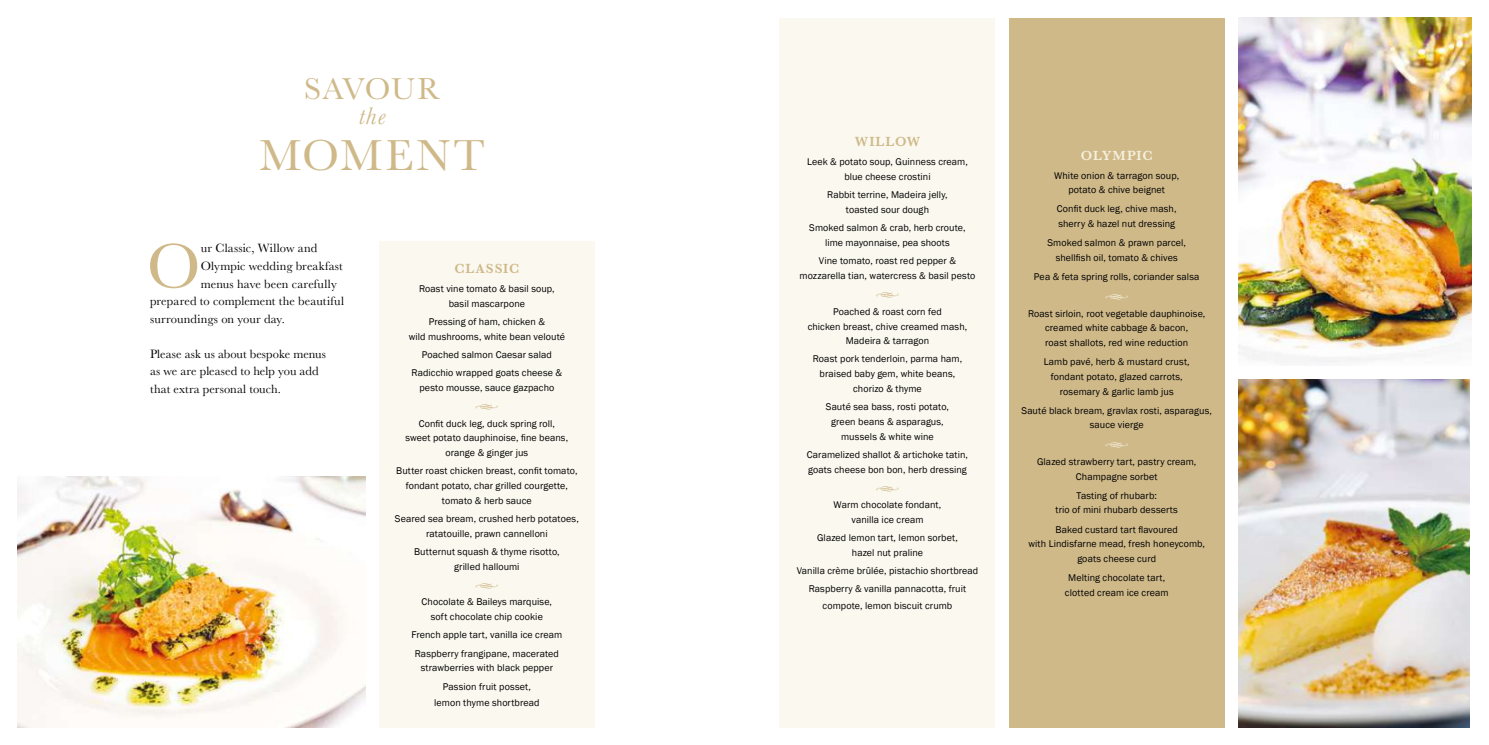
<style>
.page{position:relative;width:1489px;height:745px;background:#fff}
.page>*{position:absolute;margin:0;border:0;box-sizing:border-box;transform-origin:0 0}
.t1{font:65.38px "Baskerville";color:#cfb989}
.t2{font:45px "Baskerville";letter-spacing:.065em;color:#cfb989}
.t3{font:31.25px "Baskerville";letter-spacing:.025em;color:#cfb989}
.t4{font:italic 25px "Baskerville";color:#cfb989}
.t5{font:15px "Type Embellishments One Let Plain";color:#cfb989}
.t6{font:15px "Type Embellishments One Let Plain";color:#f6f0de}
.t7{font:600 13.75px "Baskerville";letter-spacing:.065em;color:#cfb989}
.t8{font:600 13.75px "Baskerville";letter-spacing:.045em;color:#f6f0de}
.t9{font:12.5px/17.5px "Baskerville";letter-spacing:.01em;color:#000}
.t10{font:10px/14.8px "Franklin Gothic";letter-spacing:.01em;color:#000;text-align:center}
</style>
<div class="page">
<div style="left:379px;top:241px;width:215px;height:485px;background:#faf8ef"></div>
<div style="left:780px;top:18px;width:214px;height:708px;background:#faf8ef"></div>
<div style="left:1009px;top:18px;width:215px;height:708px;background:#cfb989"></div>
<img style="left:1238px;top:18px;width:232px;height:345px">
<img style="left:1238px;top:379px;width:231px;height:347px">
<img style="left:18px;top:476px;width:347px;height:250px">
<h3 class="t3" style="left:304px;top:69px;width:138px">SAVOUR</h3>
<h3 class="t4" style="left:359px;top:99px;width:28px">the</h3>
<h2 class="t2" style="left:259px;top:127px;width:227px">MOMENT</h2>
<h1 class="t1" style="left:147px;top:224px;width:55px">O</h1>
<p class="t9" style="left:201px;top:240px;width:118px">ur Classic, Willow and</p>
<p class="t9" style="left:201px;top:257px;width:143px">Olympic wedding breakfast</p>
<p class="t9" style="left:201px;top:275px;width:137px">menus have been carefully</p>
<p class="t9" style="left:150px;top:292px;width:195px">prepared to complement the beautiful</p>
<p class="t9" style="left:150px;top:310px;width:136px">surroundings on your day.</p>
<p class="t9" style="left:150px;top:345px;width:177px">Please ask us about bespoke menus as we are pleased to help you add that extra personal touch.</p>
<h3 class="t7" style="left:454px;top:260px;width:66px">CLASSIC</h3>
<p class="t10" style="left:419px;top:281px;width:137px">Roast vine tomato &amp; basil soup, basil mascarpone</p>
<p class="t10" style="left:409px;top:314px;width:158px">Pressing of ham, chicken &amp;<br>wild mushrooms, white bean velouté</p>
<p class="t10" style="left:411px;top:345px;width:152px;line-height:18.2px">Poached salmon Caesar salad<br>Radicchio wrapped goats cheese &amp;</p>
<p class="t10" style="left:419px;top:380px;width:136px">pesto mousse, sauce gazpacho</p>
<h3 class="t5" style="left:475px;top:400px;width:25px">h</h3>
<p class="t10" style="left:405px;top:416px;width:164px">Confit duck leg, duck spring roll, sweet potato dauphinoise, fine beans, orange &amp; ginger jus</p>
<p class="t10" style="left:396px;top:463px;width:183px">Butter roast chicken breast, confit tomato, fondant potato, char grilled courgette, tomato &amp; herb sauce</p>
<p class="t10" style="left:395px;top:511px;width:185px">Seared sea bream, crushed herb potatoes, ratatouille, prawn cannelloni</p>
<p class="t10" style="left:414px;top:544px;width:147px">Butternut squash &amp; thyme risotto, grilled halloumi</p>
<h3 class="t5" style="left:475px;top:579px;width:25px">h</h3>
<p class="t10" style="left:421px;top:594px;width:132px">Chocolate &amp; Baileys marquise, soft chocolate chip cookie</p>
<p class="t10" style="left:411px;top:625px;width:152px;line-height:18.2px">French apple tart, vanilla ice cream<br>Raspberry frangipane, macerated</p>
<p class="t10" style="left:420px;top:658px;width:134px;line-height:18.2px">strawberries with black pepper<br>Passion fruit posset,</p>
<p class="t10" style="left:434px;top:695px;width:107px">lemon thyme shortbread</p>
<h3 class="t7" style="left:854px;top:134px;width:67px">WILLOW</h3>
<p class="t10" style="left:807px;top:155px;width:162px">Leek &amp; potato soup, Guinness cream, blue cheese crostini</p>
<p class="t10" style="left:827px;top:188px;width:122px">Rabbit terrine, Madeira jelly, toasted sour dough</p>
<p class="t10" style="left:809px;top:221px;width:158px">Smoked salmon &amp; crab, herb croute, lime mayonnaise, pea shoots</p>
<p class="t10" style="left:799px;top:254px;width:177px">Vine tomato, roast red pepper &amp; mozzarella tian, watercress &amp; basil pesto</p>
<h3 class="t5" style="left:875px;top:289px;width:25px">h</h3>
<p class="t10" style="left:807px;top:304px;width:161px">Poached &amp; roast corn fed<br>chicken breast, chive creamed mash,<br>Madeira &amp; tarragon</p>
<p class="t10" style="left:812px;top:352px;width:151px">Roast pork tenderloin, parma ham, braised baby gem, white beans, chorizo &amp; thyme</p>
<p class="t10" style="left:825px;top:399px;width:125px">Sauté sea bass, rosti potato, green beans &amp; asparagus, mussels &amp; white wine</p>
<p class="t10" style="left:806px;top:447px;width:163px;text-align:left">Caramelized shallot &amp; artichoke tatin, goats cheese bon bon, herb dressing</p>
<h3 class="t5" style="left:875px;top:482px;width:25px">h</h3>
<p class="t10" style="left:833px;top:497px;width:109px">Warm chocolate fondant, vanilla ice cream</p>
<p class="t10" style="left:817px;top:530px;width:142px">Glazed lemon tart, lemon sorbet, hazel nut praline</p>
<p class="t10" style="left:796px;top:561px;width:183px;line-height:18.2px">Vanilla crème brûlée, pistachio shortbread<br>Raspberry &amp; vanilla pannacotta, fruit</p>
<p class="t10" style="left:822px;top:598px;width:131px">compote, lemon biscuit crumb</p>
<h3 class="t8" style="left:1080px;top:147px;width:73px">OLYMPIC</h3>
<p class="t10" style="left:1054px;top:168px;width:126px">White onion &amp; tarragon soup, potato &amp; chive beignet</p>
<p class="t10" style="left:1056px;top:202px;width:121px;text-align:left">Confit duck leg, chive mash, sherry &amp; hazel nut dressing</p>
<p class="t10" style="left:1047px;top:235px;width:140px">Smoked salmon &amp; prawn parcel, shellfish oil, tomato &amp; chives</p>
<p class="t10" style="left:1033px;top:269px;width:167px">Pea &amp; feta spring rolls, coriander salsa</p>
<h3 class="t6" style="left:1104px;top:291px;width:25px">h</h3>
<p class="t10" style="left:1028px;top:306px;width:179px">Roast sirloin, root vegetable dauphinoise, creamed white cabbage &amp; bacon,<br>roast shallots, red wine reduction</p>
<p class="t10" style="left:1043px;top:354px;width:148px">Lamb pavé, herb &amp; mustard crust, fondant potato, glazed carrots, rosemary &amp; garlic lamb jus</p>
<p class="t10" style="left:1021px;top:403px;width:192px">Sauté black bream, gravlax rosti, asparagus, sauce vierge</p>
<h3 class="t6" style="left:1104px;top:439px;width:25px">h</h3>
<p class="t10" style="left:1036px;top:454px;width:161px">Glazed strawberry tart, pastry cream,<br>Champagne sorbet</p>
<p class="t10" style="left:1055px;top:488px;width:124px">Tasting of rhubarb:<br>trio of mini rhubarb desserts</p>
<p class="t10" style="left:1028px;top:521px;width:178px">Baked custard tart flavoured<br>with Lindisfarne mead, fresh honeycomb, goats cheese curd</p>
<p class="t10" style="left:1064px;top:570px;width:105px">Melting chocolate tart, clotted cream ice cream</p>
</div>
